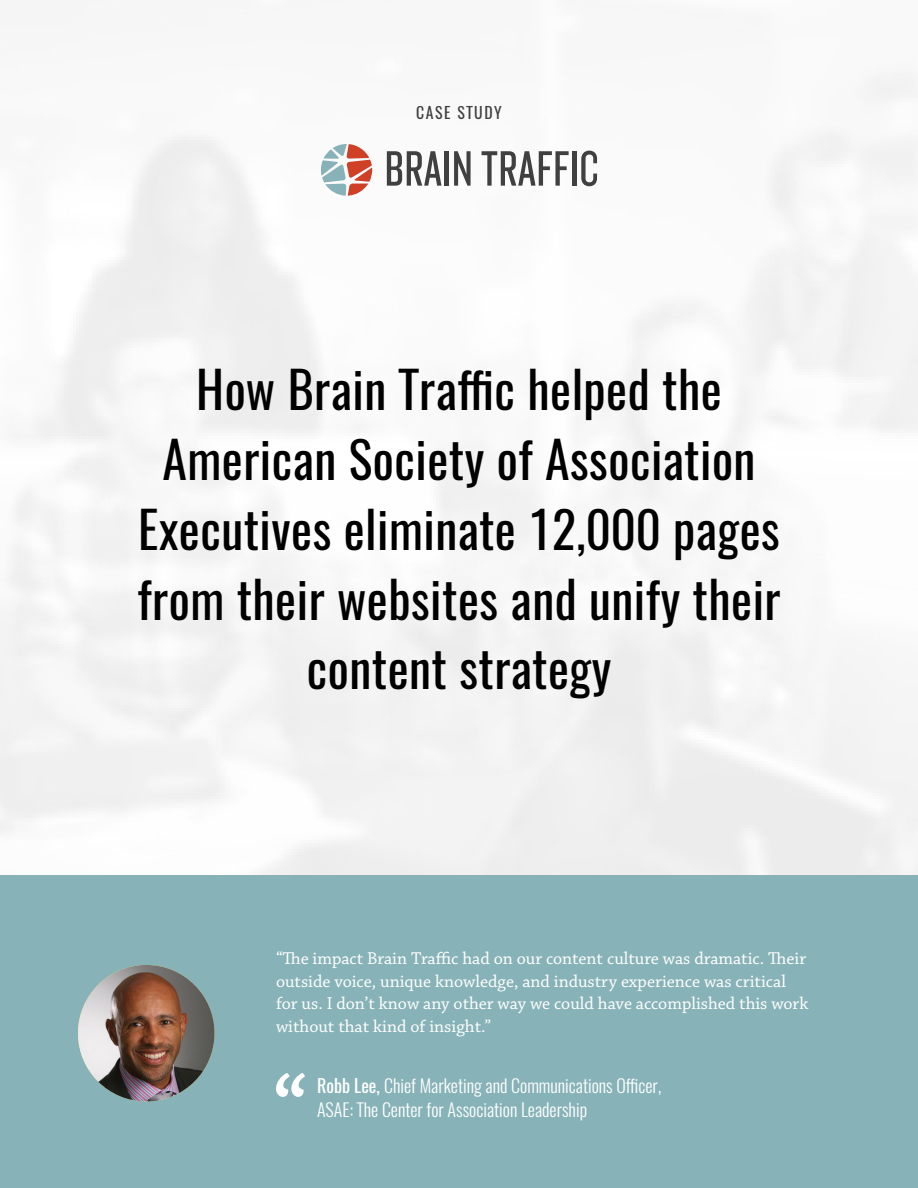
<style>
.page{position:relative;width:918px;height:1188px;background:#fff}
.page>*{position:absolute;margin:0;border:0;box-sizing:border-box;transform-origin:0 0}
.t1{font:49.8px/69.8px "Oswald";letter-spacing:.01em;color:#000;text-align:center}
.t2{font:18px/22.5px "Chaparral Pro";color:#fff}
.t3{font:300 18px/24px "Oswald";color:#fff}
.t4{font:15.75px "Oswald";letter-spacing:.1em;color:#404040}
.s1{font-weight:400}
</style>
<div class="page">
<div style="left:0;top:874px;width:918px;height:314px;background:#87b3b8"></div>
<img style="left:0;top:73px;width:918px;height:801px">
<svg style="left:321px;top:144px;width:51px;height:52px"></svg>
<svg style="left:387px;top:151px;width:54px;height:35px"></svg>
<hr style="left:445px;top:151px;width:4px;height:35px;background:#404040">
<svg style="left:454px;top:151px;width:17px;height:35px"></svg>
<svg style="left:482px;top:151px;width:87px;height:35px"></svg>
<div style="left:572px;top:151px;width:5px;height:35px;background:#404040"></div>
<svg style="left:581px;top:151px;width:16px;height:35px"></svg>
<svg style="left:276px;top:1073px;width:29px;height:24px"></svg>
<img style="left:78px;top:965px;width:136px;height:136px;border-radius:68px">
<p class="t4" style="left:416px;top:99px;width:87px">CASE STUDY</p>
<h1 class="t1" style="left:138px;top:350px;width:645px">How Brain Traffic helped the<br>American Society of Association<br>Executives eliminate 12,000 pages from their websites and unify their content strategy</h1>
<p class="t2" style="left:276px;top:948px;width:534px">“The impact Brain Traffic had on our content culture was dramatic. Their outside voice, unique knowledge, and industry experience was critical for us. I don’t know any other way we could have accomplished this work without that kind of insight.”</p>
<p class="t3" style="left:317px;top:1071px;width:346px"><span class="s1">Robb Lee,</span> Chief Marketing and Communications Officer,<br>ASAE: The Center for Association Leadership</p>
</div>
